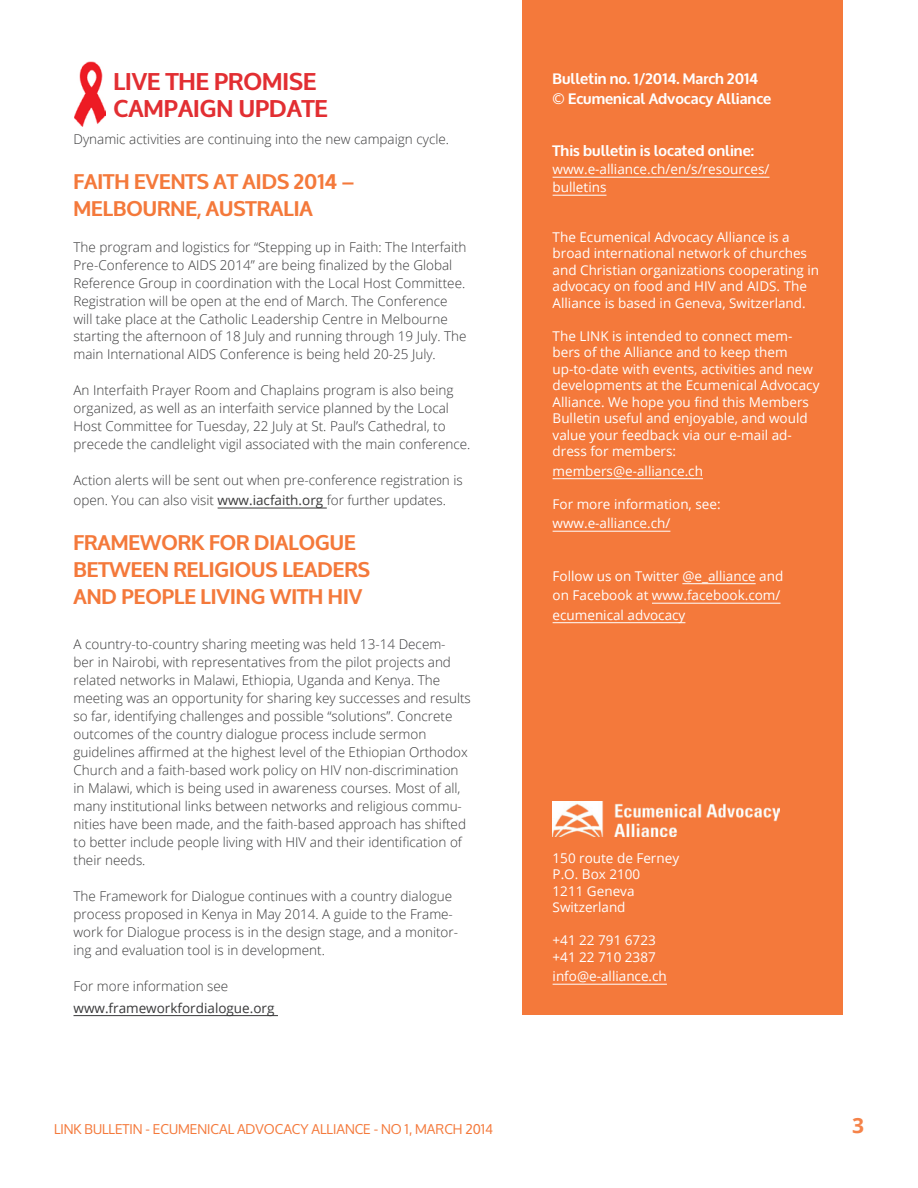
<style>
.page{position:relative;width:918px;height:1188px;background:#fff}
.page>*{position:absolute;margin:0;border:0;box-sizing:border-box;transform-origin:0 0}
.t1{font:700 24px/27px "Oxygen";color:#e22e32}
.t2{font:700 21px/27px "Oxygen";color:#f4793b}
.t3{font:700 21px "Open Sans";color:#f58349}
.t4{font:700 15px/19.5px "Oxygen";color:#fff}
.t5{font:300 13.5px/18px "Open Sans";color:#383839}
.t6{font:13.5px/16.5px "Open Sans";color:#fff}
.t7{font:13.5px "Oxygen";color:#f4793b}
.t8{font:13.5px "Open Sans";color:#383839}
.s1{font-weight:400}
</style>
<div class="page">
<div style="left:522px;top:0;width:321px;height:1015px;background:#f4793b"></div>
<img style="left:553px;top:801px;width:227px;height:36px">
<hr style="left:553px;top:177px;width:217px;height:1px;background:#fff">
<hr style="left:553px;top:195px;width:53px;height:1px;background:#fff">
<hr style="left:553px;top:478px;width:150px;height:1px;background:#fff">
<hr style="left:553px;top:531px;width:117px;height:1px;background:#fff">
<hr style="left:682px;top:583px;width:74px;height:1px;background:#fff">
<hr style="left:652px;top:603px;width:129px;height:1px;background:#fff">
<hr style="left:553px;top:622px;width:132px;height:1px;background:#fff">
<hr style="left:553px;top:984px;width:114px;height:1px;background:#fff">
<hr style="left:218px;top:508px;width:109px;height:1px;background:#383839">
<hr style="left:74px;top:1015px;width:204px;height:1px;background:#383839">
<img style="left:74px;top:62px;width:32px;height:64px">
<h1 class="t1" style="left:113px;top:68px;width:216px">LIVE THE PROMISE<br>CAMPAIGN UPDATE</h1>
<p class="t5" style="left:74px;top:129px;width:377px">Dynamic activities are continuing into the new campaign cycle.</p>
<h2 class="t2" style="left:74px;top:168px;width:282px">FAITH EVENTS AT AIDS 2014 –<br>MELBOURNE, AUSTRALIA</h2>
<p class="t5" style="left:74px;top:237px;width:395px">The program and logistics for “Stepping up in Faith: The Interfaith Pre-Conference to AIDS 2014” are being finalized by the Global Reference Group in coordination with the Local Host Committee.<br>Registration will be open at the end of March. The Conference will take place at the Catholic Leadership Centre in Melbourne starting the afternoon of 18 July and running through 19 July. The main International AIDS Conference is being held 20-25 July.</p>
<p class="t5" style="left:74px;top:381px;width:398px">An Interfaith Prayer Room and Chaplains program is also being organized, as well as an interfaith service planned by the Local Host Committee for Tuesday, 22 July at St. Paul’s Cathedral, to precede the candlelight vigil associated with the main conference.</p>
<p class="t5" style="left:74px;top:470px;width:391px;line-height:19.5px">Action alerts will be sent out when pre-conference registration is open. You can also visit <span class="s1">www.iacfaith.org</span> for further updates.</p>
<h2 class="t2" style="left:74px;top:530px;width:298px">FRAMEWORK FOR DIALOGUE<br>BETWEEN RELIGIOUS LEADERS<br>AND PEOPLE LIVING WITH HIV</h2>
<p class="t5" style="left:74px;top:635px;width:399px">A country-to-country sharing meeting was held 13-14 Decem-<br>ber in Nairobi, with representatives from the pilot projects and related networks in Malawi, Ethiopia, Uganda and Kenya. The meeting was an opportunity for sharing key successes and results so far, identifying challenges and possible “solutions”. Concrete outcomes of the country dialogue process include sermon guidelines affirmed at the highest level of the Ethiopian Orthodox Church and a faith-based work policy on HIV non-discrimination in Malawi, which is being used in awareness courses. Most of all, many institutional links between networks and religious commu&shy;nities have been made, and the faith-based approach has shifted to better include people living with HIV and their identification of their needs.</p>
<p class="t5" style="left:74px;top:887px;width:386px">The Framework for Dialogue continues with a country dialogue process proposed in Kenya in May 2014. A guide to the Frame&shy;work for Dialogue process is in the design stage, and a monitor&shy;ing and evaluation tool is in development.</p>
<p class="t5" style="left:74px;top:977px;width:156px">For more information see</p>
<p class="t8" style="left:74px;top:998px;width:202px">www.frameworkfordialogue.org</p>
<p class="t4" style="left:553px;top:70px;width:220px">Bulletin no. 1/2014. March 2014 © Ecumenical Advocacy Alliance</p>
<p class="t4" style="left:553px;top:142px;width:203px">This bulletin is located online:</p>
<p class="t6" style="left:553px;top:160px;width:218px;line-height:18px">www.e-alliance.ch/en/s/resources/ bulletins</p>
<p class="t6" style="left:553px;top:228px;width:268px">The Ecumenical Advocacy Alliance is a broad international network of churches and Christian organizations cooperating in advocacy on food and HIV and AIDS. The Alliance is based in Geneva, Switzerland.</p>
<p class="t6" style="left:553px;top:327px;width:268px">The LINK is intended to connect mem&shy;bers of the Alliance and to keep them up-to-date with events, activities and new developments at the Ecumenical Advocacy Alliance. We hope you find this Members Bulletin useful and enjoyable, and would value your feedback via our e-mail ad&shy;dress for members:</p>
<p class="t6" style="left:553px;top:462px;width:152px">members@e-alliance.ch</p>
<p class="t6" style="left:553px;top:494px;width:170px;line-height:19.5px">For more information, see: www.e-alliance.ch/</p>
<p class="t6" style="left:553px;top:566px;width:232px;line-height:19.5px">Follow us on Twitter @e_alliance and on Facebook at www.facebook.com/ ecumenical advocacy</p>
<p class="t6" style="left:553px;top:849px;width:128px">150 route de Ferney<br>P.O. Box 2100<br>1211 Geneva<br>Switzerland</p>
<p class="t6" style="left:553px;top:932px;width:105px">+41 22 791 6723 +41 22 710 2387</p>
<p class="t6" style="left:553px;top:968px;width:116px">info@e-alliance.ch</p>
<p class="t7" style="left:54px;top:1121px;width:441px">LINK BULLETIN - ECUMENICAL ADVOCACY ALLIANCE - NO 1, MARCH 2014</p>
<h2 class="t3" style="left:852px;top:1111px;width:13px">3</h2>
</div>
